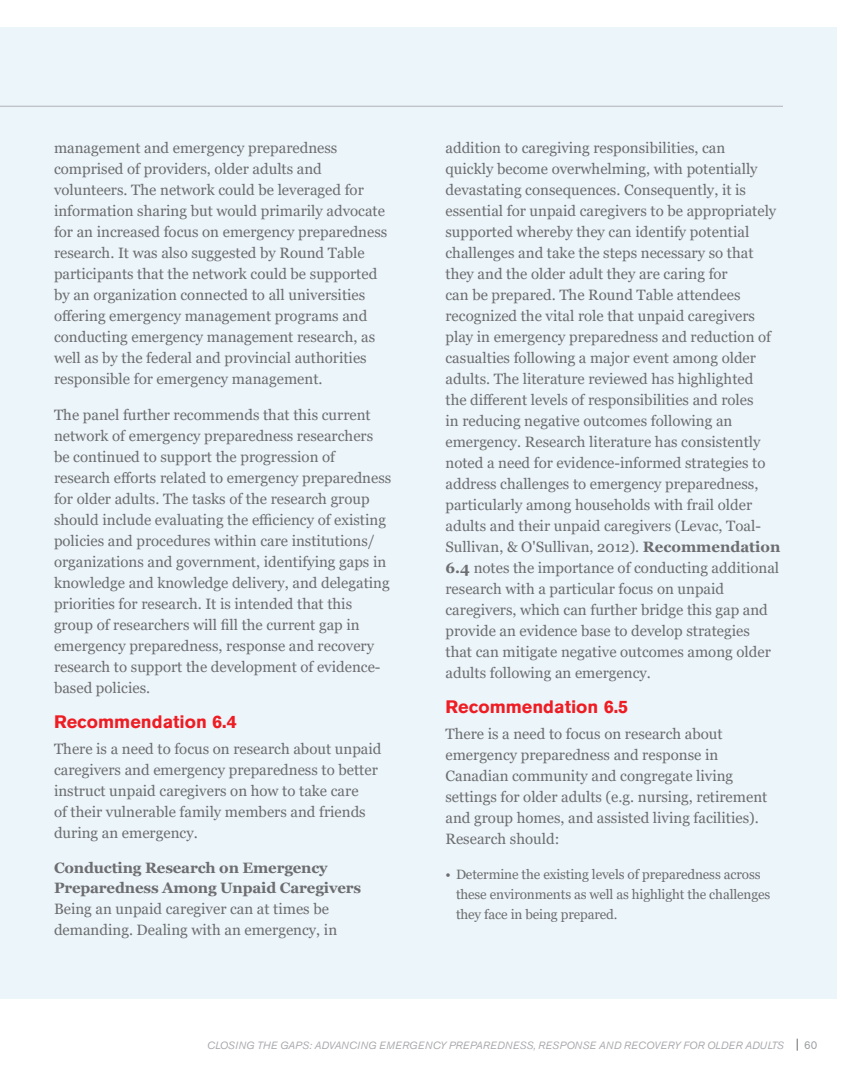
<style>
.page{position:relative;width:864px;height:1080px;background:#fff}
.page>*{position:absolute;margin:0;border:0;box-sizing:border-box;transform-origin:0 0}
.Recommendations_Red{font:700 18px "Akzidenz Grotesk Std";color:#ee1d23}
.body{font:15px/21px "Georgia";color:#6c6d70}
.Headgins_III_Georgia{font:700 15px/20.2px "Georgia";letter-spacing:-.01em;color:#6c6d70}
.t1{font:13.5px/20.2px "Georgia";letter-spacing:-.01em;color:#6c6d70}
.t2{font:11.25px "Akzidenz Grotesk Std";color:#9c9ea1}
.t3{font:italic 10.5px "Akzidenz Grotesk Std";letter-spacing:.015em;color:#a8a9ad}
.s1{font-weight:700}
</style>
<div class="page">
<div style="left:0;top:27px;width:837px;height:972px;background:#ecf5fa"></div>
<hr style="left:0;top:106px;width:783px;height:1px;background:#b2b3b7">
<svg style="left:797px;top:1039px;width:1px;height:12px"></svg>
<p class="body" style="left:54px;top:138px;width:335px">management and emergency preparedness comprised of providers, older adults and volunteers. The network could be leveraged for information sharing but would primarily advocate for an increased focus on emergency preparedness research. It was also suggested by Round Table participants that the network could be supported by an organization connected to all universities offering emergency management programs and conducting emergency management research, as well as by the federal and provincial authorities responsible for emergency management.</p>
<p class="body" style="left:54px;top:405px;width:339px">The panel further recommends that this current network of emergency preparedness researchers be continued to support the progression of research efforts related to emergency preparedness for older adults. The tasks of the research group should include evaluating the efficiency of existing policies and procedures within care institutions/ organizations and government, identifying gaps in knowledge and knowledge delivery, and delegating priorities for research. It is intended that this group of researchers will fill the current gap in emergency preparedness, response and recovery research to support the development of evidence&shy;based policies.</p>
<p class="Recommendations_Red" style="left:54px;top:712px;width:184px">Recommendation 6.4</p>
<p class="body" style="left:54px;top:738px;width:329px">There is a need to focus on research about unpaid caregivers and emergency preparedness to better instruct unpaid caregivers on how to take care<br>of their vulnerable family members and friends during an emergency.</p>
<p class="Headgins_III_Georgia" style="left:54px;top:858px;width:309px">Conducting Research on Emergency<br>Preparedness Among Unpaid Caregivers</p>
<p class="body" style="left:54px;top:899px;width:285px">Being an unpaid caregiver can at times be demanding. Dealing with an emergency, in</p>
<p class="body" style="left:446px;top:138px;width:336px">addition to caregiving responsibilities, can<br>quickly become overwhelming, with potentially devastating consequences. Consequently, it is essential for unpaid caregivers to be appropriately supported whereby they can identify potential challenges and take the steps necessary so that they and the older adult they are caring for<br>can be prepared. The Round Table attendees recognized the vital role that unpaid caregivers play in emergency preparedness and reduction of casualties following a major event among older adults. The literature reviewed has highlighted<br>the different levels of responsibilities and roles<br>in reducing negative outcomes following an emergency. Research literature has consistently noted a need for evidence-informed strategies to address challenges to emergency preparedness, particularly among households with frail older adults and their unpaid caregivers (Levac, Toal-Sullivan, &amp; O'Sullivan, 2012). <span class="s1">Recommendation 6.4</span> notes the importance of conducting additional research with a particular focus on unpaid caregivers, which can further bridge this gap and provide an evidence base to develop strategies<br>that can mitigate negative outcomes among older adults following an emergency.</p>
<p class="Recommendations_Red" style="left:446px;top:697px;width:184px">Recommendation 6.5</p>
<p class="body" style="left:446px;top:723px;width:323px">There is a need to focus on research about emergency preparedness and response in Canadian community and congregate living settings for older adults (e.g. nursing, retirement and group homes, and assisted living facilities).<br>Research should:</p>
<p class="t1" style="left:456px;top:864px;width:316px;text-indent:-10px">• Determine the existing levels of preparedness across these environments as well as highlight the challenges they face in being prepared.</p>
<p class="t3" style="left:207px;top:1039px;width:578px">CLOSING THE GAPS: ADVANCING EMERGENCY PREPAREDNESS, RESPONSE AND RECOVERY FOR OLDER ADULTS</p>
<p class="t2" style="left:804px;top:1038px;width:15px">60</p>
</div>
